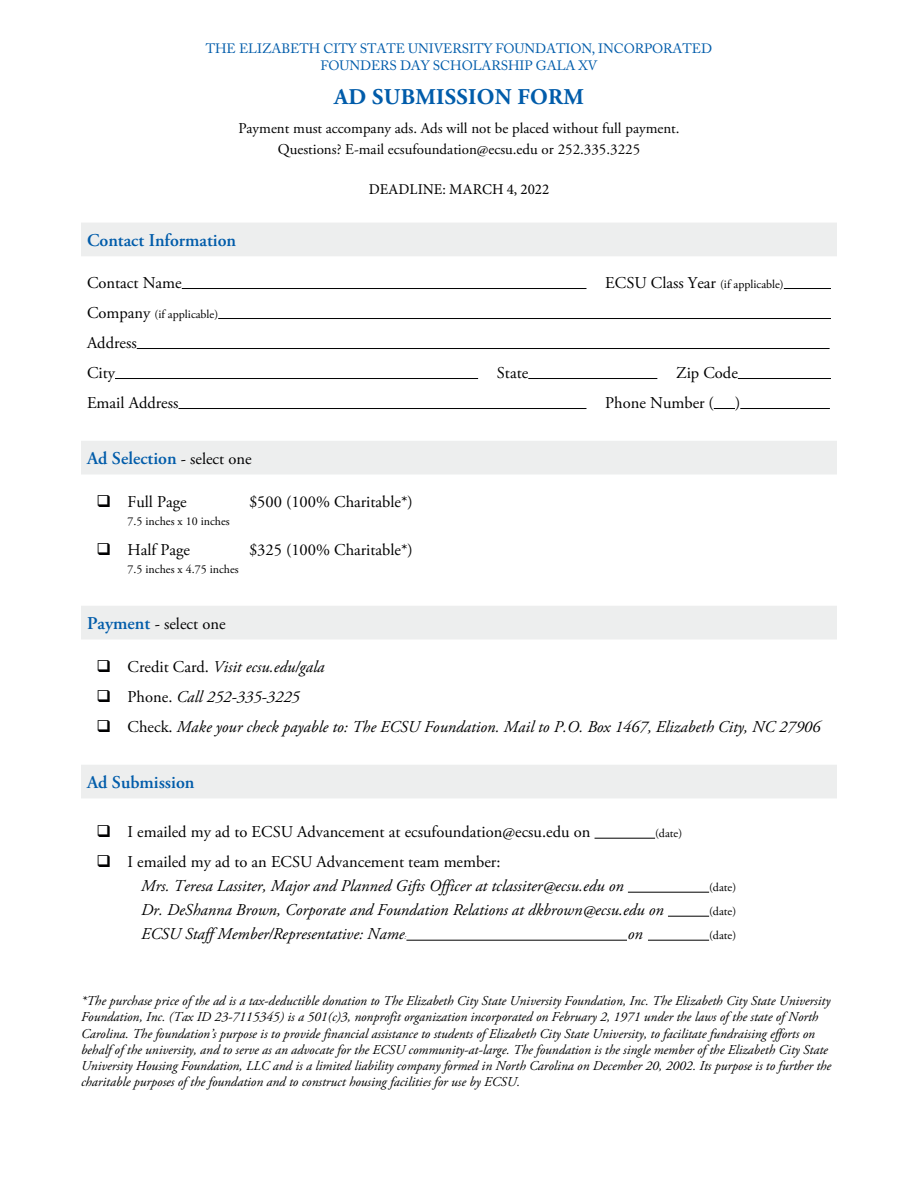
<style>
.page{position:relative;width:918px;height:1188px;background:#fff}
.page>*{position:absolute;margin:0;border:0;box-sizing:border-box;transform-origin:0 0}
.t1{font:700 22.5px "Adobe Garamond Pro";letter-spacing:.015em;color:#015caa}
.t2{font:600 18px "Adobe Garamond Pro";color:#015caa}
.t3{font:italic 16.5px/24px "Adobe Garamond Pro";color:#000001}
.t4{font:16.5px/30px "Adobe Garamond Pro";color:#000001}
.t5{font:15px/21px "Adobe Garamond Pro";color:#000001;text-align:center}
.t6{font:15px "Minion Pro";color:#000001}
.t7{font:italic 13.5px/16.2px "Adobe Garamond Pro";color:#000001}
.t8{font:13.5px/16.2px "Adobe Caslon Pro";letter-spacing:-.005em;color:#015caa;text-align:center}
.t9{font:12px "Adobe Garamond Pro";color:#000001}
.s1{font-size:16.5px}
.s2{font-weight:400;font-size:16.5px;color:#000001}
.s3{font-weight:600;font-size:18px;color:#015caa}
.s4{font-style:normal}
.s5{font-size:7.5px}
</style>
<div class="page">
<svg style="left:81px;top:223px;width:756px;height:575px"></svg>
<hr style="left:182px;top:288px;width:405px;height:1px;background:#000001">
<hr style="left:784px;top:288px;width:47px;height:1px;background:#000001">
<hr style="left:218px;top:318px;width:613px;height:1px;background:#000001">
<hr style="left:137px;top:348px;width:693px;height:1px;background:#000001">
<hr style="left:115px;top:378px;width:363px;height:1px;background:#000001">
<hr style="left:528px;top:378px;width:129px;height:1px;background:#000001">
<hr style="left:738px;top:378px;width:93px;height:1px;background:#000001">
<hr style="left:178px;top:408px;width:408px;height:1px;background:#000001">
<svg style="left:714px;top:408px;width:21px;height:1px"></svg>
<hr style="left:740px;top:408px;width:90px;height:1px;background:#000001">
<hr style="left:595px;top:838px;width:60px;height:1px;background:#000001">
<hr style="left:628px;top:892px;width:81px;height:1px;background:#000001">
<hr style="left:668px;top:916px;width:41px;height:1px;background:#000001">
<hr style="left:406px;top:940px;width:221px;height:1px;background:#000001">
<hr style="left:648px;top:940px;width:61px;height:1px;background:#000001">
<p class="t8" style="left:206px;top:41px;width:508px">THE ELIZABETH CITY STATE UNIVERSITY FOUNDATION, INCORPORATED<br>FOUNDERS DAY SCHOLARSHIP GALA XV</p>
<p class="t1" style="left:334px;top:84px;width:251px">AD SUBMISSION FORM</p>
<p class="t5" style="left:238px;top:118px;width:443px">Payment must accompany ads. Ads will not be placed without full payment.<br>Questions? E-mail ecsufoundation@ecsu.edu or 252.335.3225</p>
<p class="t6" style="left:369px;top:179px;width:182px">DEADLINE: MARCH 4, 2022</p>
<p class="t2" style="left:87px;top:230px;width:151px">Contact Information</p>
<p class="t4" style="left:87px;top:268px;width:96px">Contact Name</p>
<p class="t9" style="left:605px;top:277px;width:180px"><span class="s1">ECSU Class Year</span> (if applicable)</p>
<p class="t9" style="left:87px;top:307px;width:133px"><span class="s1">Company</span> (if applicable)</p>
<p class="t4" style="left:87px;top:328px;width:51px">Address<br>City</p>
<p class="t4" style="left:497px;top:358px;width:33px">State</p>
<p class="t4" style="left:676px;top:358px;width:63px">Zip Code</p>
<p class="t4" style="left:87px;top:388px;width:93px">Email Address</p>
<p class="t4" style="left:605px;top:388px;width:110px">Phone Number (</p>
<p class="t4" style="left:735px;top:388px;width:7px">)</p>
<p class="t2" style="left:87px;top:448px;width:166px">Ad Selection <span class="s2">- select one</span></p>
<p class="t4" style="left:96px;top:487px;width:92px">❑ Full Page</p>
<p class="t4" style="left:249px;top:487px;width:165px">$500 (100% Charitable*)</p>
<p class="t9" style="left:128px;top:514px;width:104px">7.5 inches x 10 inches</p>
<p class="t4" style="left:96px;top:535px;width:95px">❑ Half Page</p>
<p class="t4" style="left:249px;top:535px;width:165px">$325 (100% Charitable*)</p>
<p class="t9" style="left:128px;top:562px;width:113px">7.5 inches x 4.75 inches</p>
<p class="t4" style="left:87px;top:610px;width:140px"><span class="s3">Payment</span> - select one</p>
<p class="t3" style="left:96px;top:655px;width:230px">❑ <span class="s4">Credit Card.</span> Visit ecsu.edu/gala</p>
<p class="t3" style="left:96px;top:685px;width:205px">❑ <span class="s4">Phone.</span> Call 252-335-3225</p>
<p class="t3" style="left:96px;top:715px;width:726px">❑ <span class="s4">Check.</span> Make your check payable to: The ECSU Foundation. Mail to P.O. Box 1467, Elizabeth City, NC 27906</p>
<p class="t2" style="left:87px;top:772px;width:109px">Ad Submission</p>
<p class="t4" style="left:96px;top:818px;width:496px">❑ I emailed my ad to ECSU Advancement at ecsufoundation@ecsu.edu on</p>
<p class="t9" style="left:655px;top:826px;width:29px">(date)</p>
<p class="t3" style="left:141px;top:851px;width:484px;text-indent:-45px">❑ <span class="s4">I emailed my ad to an ECSU Advancement team member:<br></span>Mrs. Teresa Lassiter, Major and Planned Gifts Officer at tclassiter@ecsu.edu on</p>
<p class="t9" style="left:709px;top:880px;width:29px">(date)</p>
<p class="t3" style="left:141px;top:899px;width:524px">Dr. DeShanna Brown, Corporate and Foundation Relations at dkbrown@ecsu.edu on</p>
<p class="t9" style="left:709px;top:904px;width:29px">(date)</p>
<p class="t3" style="left:141px;top:923px;width:267px">ECSU Staff Member/Representative: Name<span class="s5">:</span></p>
<p class="t3" style="left:628px;top:923px;width:16px">on</p>
<p class="t9" style="left:709px;top:928px;width:29px">(date)</p>
<p class="t7" style="left:81px;top:993px;width:752px">*The purchase price of the ad is a tax-deductible donation to The Elizabeth City State University Foundation, Inc. The Elizabeth City State University Foundation, Inc. (Tax ID 23-7115345) is a 501(c)3, nonprofit organization incorporated on February 2, 1971 under the laws of the state of North Carolina. The foundation’s purpose is to provide financial assistance to students of Elizabeth City State University, to facilitate fundraising efforts on behalf of the university, and to serve as an advocate for the ECSU community-at-large. The foundation is the single member of the Elizabeth City State University Housing Foundation, LLC and is a limited liability company formed in North Carolina on December 20, 2002. Its purpose is to further the charitable purposes of the foundation and to construct housing facilities for use by ECSU.</p>
</div>
